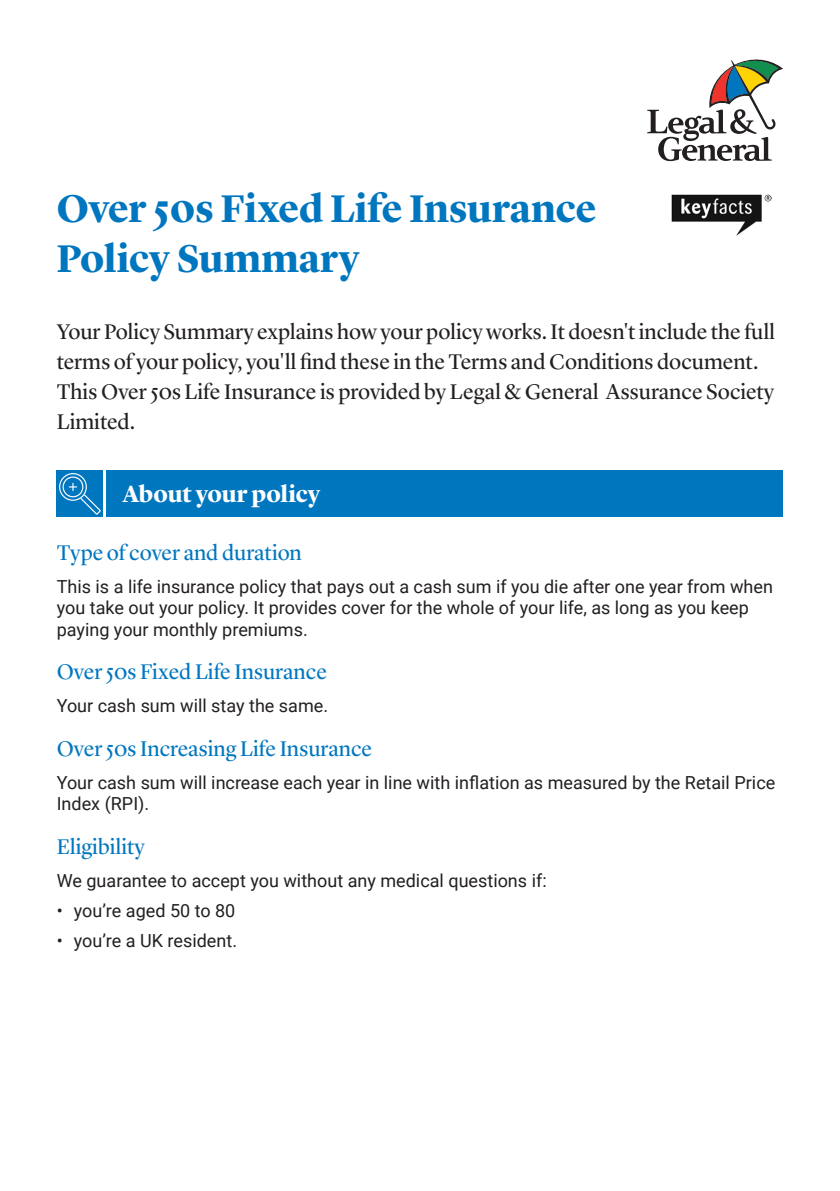
<style>
.page{position:relative;width:840px;height:1191px;background:#fff}
.page>*{position:absolute;margin:0;border:0;box-sizing:border-box;transform-origin:0 0}
.t1{font:700 40px/50px "Lyon Display";color:#0076bf}
.t2{font:700 24px "Lyon Display";letter-spacing:-.005em;color:#fff}
.t3{font:22px/30px "Lyon Display";color:#231f20}
.t4{font:22px "Lyon Display";color:#0076bf}
.t5{font:18px/21.6px "Roboto";color:#231f20}
</style>
<div class="page">
<svg style="left:647px;top:59px;width:135px;height:102px"></svg>
<div style="left:106px;top:471px;width:676px;height:46px;background:#0076bf"></div>
<div style="left:57px;top:471px;width:46px;height:46px;background:#0076bf"></div>
<svg style="left:59px;top:473px;width:42px;height:42px"></svg>
<img style="left:671px;top:194px;width:100px;height:42px">
<p class="t1" style="left:57px;top:180px;width:541px">Over 50s Fixed Life Insurance<br>Policy Summary</p>
<p class="t3" style="left:57px;top:315px;width:719px">Your Policy Summary explains how your policy works. It doesn't include the full terms of your policy, you'll find these in the Terms and Conditions document.<br>This Over 50s Life Insurance is provided by Legal &amp; General Assurance Society Limited.</p>
<p class="t2" style="left:122px;top:476px;width:199px">About your policy</p>
<p class="t4" style="left:57px;top:536px;width:246px">Type of cover and duration</p>
<p class="t5" style="left:57px;top:575px;width:717px">This is a life insurance policy that pays out a cash sum if you die after one year from when you take out your policy. It provides cover for the whole of your life, as long as you keep paying your monthly premiums.</p>
<p class="t4" style="left:57px;top:655px;width:271px">Over 50s Fixed Life Insurance</p>
<p class="t5" style="left:57px;top:694px;width:273px">Your cash sum will stay the same.</p>
<p class="t4" style="left:57px;top:732px;width:317px">Over 50s Increasing Life Insurance</p>
<p class="t5" style="left:57px;top:771px;width:719px">Your cash sum will increase each year in line with inflation as measured by the Retail Price<br>Index (RPI).</p>
<p class="t4" style="left:57px;top:830px;width:89px">Eligibility</p>
<p class="t5" style="left:57px;top:868px;width:491px">We guarantee to accept you without any medical questions if:</p>
<p class="t5" style="left:57px;top:899px;width:180px">• you’re aged 50 to 80</p>
<p class="t5" style="left:57px;top:929px;width:182px">• you’re a UK resident.</p>
</div>
